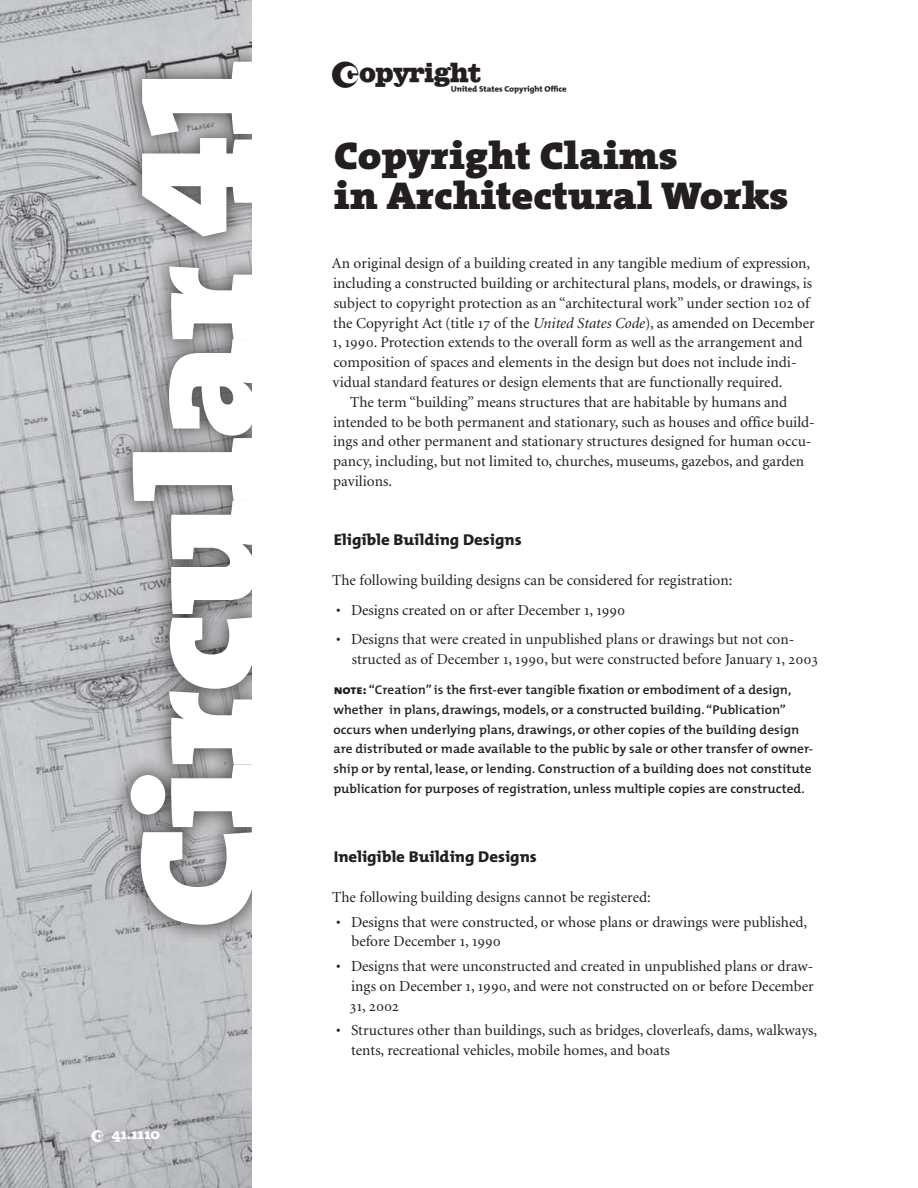
<style>
.page{position:relative;width:918px;height:1188px;background:#fff}
.page>*{position:absolute;margin:0;border:0;box-sizing:border-box;transform-origin:0 0}
.t1{font:900 165px "The Serif";letter-spacing:-.025em;color:#fff;scale:1.1 1}
.t2{font:900 39px/39.6px "The Serif";letter-spacing:-.005em;color:#231f20;scale:1.08 1}
.t3{font:33px "Copyright OTF";color:#231f20}
.t4{font:800 15.75px "The Mix";color:#231f20;scale:1.08 1}
.t5{font:15.3px/19.8px "Minion C";color:#231f20}
.t6{font:800 15px "The Serif";letter-spacing:.015em;color:#fff;scale:1.07 1}
.t7{font:600 12.75px/19.8px "The Mix";color:#231f20;scale:1.05 1}
.s1{font-family:"The Serif Black Caps";font-weight:400}
.s2{font-family:"Copyright OTF";font-weight:400}
.s3{font-style:italic}
.s4{font-family:"The Sans Extra Bold Caps";font-weight:400}
</style>
<div class="page">
<img style="left:0;top:0;width:252px;height:1188px">
<div style="left:111px;top:42px;width:164px;height:902px;background:#231f20;opacity:.75"></div>
<div style="left:252px;top:0;width:44px;height:1188px;background:#fff"></div>
<h1 class="t1" style="left:57px;top:929px;width:793px;rotate:-90deg">Circular <span class="s1">41</span></h1>
<p class="t6" style="left:92px;top:1122px;width:66px"><span class="s2">2</span> 41.1110</p>
<h3 class="t3" style="left:332px;top:59px;width:236px">w</h3>
<h2 class="t2" style="left:334px;top:135px;width:422px">Copyright Claims<br>in Architectural Works</h2>
<p class="t5" style="left:332px;top:254px;width:480px">An original design of a building created in any tangible medium of expression,</p>
<p class="t5" style="left:333px;top:274px;width:480px">including a constructed building or architectural plans, models, or drawings, is</p>
<p class="t5" style="left:334px;top:294px;width:477px">subject to copyright protection as an “architectural work” under section 102 of</p>
<p class="t5" style="left:333px;top:313px;width:483px">the Copyright Act (title 17 of the <span class="s3">United States Code</span>), as amended on December</p>
<p class="t5" style="left:333px;top:333px;width:472px">1, 1990. Protection extends to the overall form as well as the arrangement and</p>
<p class="t5" style="left:333px;top:353px;width:465px">composition of spaces and elements in the design but does not include indi-</p>
<p class="t5" style="left:333px;top:373px;width:451px">vidual standard features or design elements that are functionally required.</p>
<p class="t5" style="left:350px;top:393px;width:439px">The term “building” means structures that are habitable by humans and</p>
<p class="t5" style="left:333px;top:412px;width:483px">intended to be both permanent and stationary, such as houses and office build-</p>
<p class="t5" style="left:333px;top:432px;width:480px">ings and other permanent and stationary structures designed for human occu-</p>
<p class="t5" style="left:333px;top:452px;width:473px">pancy, including, but not limited to, churches, museums, gazebos, and garden</p>
<p class="t5" style="left:333px;top:472px;width:60px">pavilions.</p>
<p class="t4" style="left:334px;top:527px;width:176px">Eligible Building Designs</p>
<p class="t5" style="left:332px;top:571px;width:402px">The following building designs can be considered for registration:</p>
<p class="t5" style="left:336px;top:600px;width:291px">• Designs created on or after December 1, 1990</p>
<p class="t5" style="left:352px;top:630px;width:468px;text-indent:-16px">• Designs that were created in unpublished plans or drawings but not con&shy;structed as of December 1, 1990, but were constructed before January 1, 2003</p>
<p class="t7" style="left:333px;top:679px;width:459px"><span class="s4">note:</span> “Creation” is the first-ever tangible fixation or embodiment of a design, whether in plans, drawings, models, or a constructed building. “Publication” occurs when underlying plans, drawings, or other copies of the building design are distributed or made available to the public by sale or other transfer of owner&shy;ship or by rental, lease, or lending. Construction of a building does not constitute publication for purposes of registration, unless multiple copies are constructed.</p>
<p class="t4" style="left:334px;top:844px;width:190px">Ineligible Building Designs</p>
<p class="t5" style="left:332px;top:888px;width:320px">The following building designs cannot be registered:</p>
<p class="t5" style="left:351px;top:912px;width:457px;text-indent:-15px">• Designs that were constructed, or whose plans or drawings were published, before December 1, 1990</p>
<p class="t5" style="left:350px;top:957px;width:465px;text-align:justify;text-indent:-14px">• Designs that were unconstructed and created in unpublished plans or draw&shy;ings on December 1, 1990, and were not constructed on or before December 31, 2002</p>
<p class="t5" style="left:351px;top:1021px;width:467px;text-indent:-15px">• Structures other than buildings, such as bridges, cloverleafs, dams, walkways, tents, recreational vehicles, mobile homes, and boats</p>
</div>
